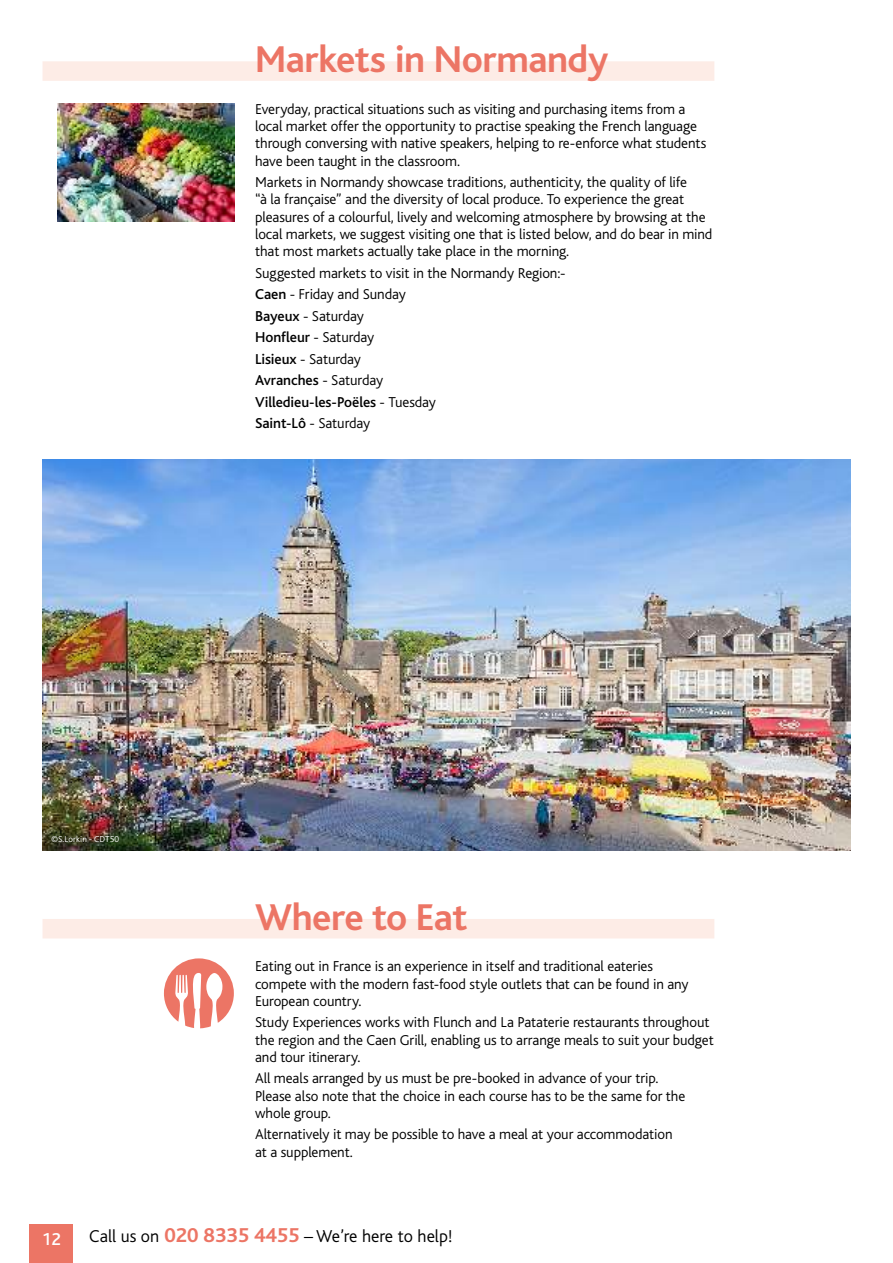
<style>
.page{position:relative;width:893px;height:1263px;background:#fff}
.page>*{position:absolute;margin:0;border:0;box-sizing:border-box;transform-origin:0 0}
.t1{font:700 39px "Bliss";letter-spacing:-.01em;color:#ec7565}
.t2{font:300 18px "Bliss";color:#000}
.t3{font:500 18px "Bliss";color:#fff}
.t4{font:300 15px/17.2px "Bliss";letter-spacing:-.005em;color:#000}
.t5{font:300 9px "Bliss";letter-spacing:.01em;color:#fff}
.s1{font-weight:500}
.s2{font-weight:700;font-size:21px;color:#ec7565}
</style>
<div class="page">
<div style="left:30px;top:1225px;width:43px;height:38px;background:#ec7565"></div>
<div style="left:43px;top:61px;width:671px;height:20px;background:#fdece6"></div>
<div style="left:43px;top:919px;width:671px;height:19px;background:#fdece6"></div>
<svg style="left:164px;top:958px;width:70px;height:70px"></svg>
<img style="left:43px;top:459px;width:807px;height:391px">
<img style="left:57px;top:103px;width:178px;height:119px">
<h1 class="t1" style="left:255px;top:44px;width:355px">Markets in Normandy</h1>
<p class="t4" style="left:255px;top:101px;width:453px">Everyday, practical situations such as visiting and purchasing items from a local market offer the opportunity to practise speaking the French language through conversing with native speakers, helping to re-enforce what students have been taught in the classroom.</p>
<p class="t4" style="left:255px;top:174px;width:459px">Markets in Normandy showcase traditions, authenticity, the quality of life<br>“à la française” and the diversity of local produce. To experience the great pleasures of a colourful, lively and welcoming atmosphere by browsing at the local markets, we suggest visiting one that is listed below, and do bear in mind that most markets actually take place in the morning.</p>
<p class="t4" style="left:255px;top:262px;width:312px;line-height:21.5px">Suggested markets to visit in the Normandy Region:-<br><span class="s1">Caen</span> - Friday and Sunday<br><span class="s1">Bayeux</span> - Saturday<br><span class="s1">Honfleur</span> - Saturday<br><span class="s1">Lisieux</span> - Saturday<br><span class="s1">Avranches</span> - Saturday<br><span class="s1">Villedieu-les-Poëles</span> - Tuesday<br><span class="s1">Saint-Lô</span> - Saturday</p>
<p class="t5" style="left:51px;top:834px;width:70px">©S.Lorkin - CDT50</p>
<h1 class="t1" style="left:255px;top:902px;width:214px">Where to Eat</h1>
<p class="t4" style="left:255px;top:958px;width:435px">Eating out in France is an experience in itself and traditional eateries compete with the modern fast-food style outlets that can be found in any<br>European country.</p>
<p class="t4" style="left:255px;top:1014px;width:460px">Study Experiences works with Flunch and La Pataterie restaurants throughout the region and the Caen Grill, enabling us to arrange meals to suit your budget and tour itinerary.</p>
<p class="t4" style="left:255px;top:1070px;width:432px">All meals arranged by us must be pre-booked in advance of your trip.<br>Please also note that the choice in each course has to be the same for the whole group.</p>
<p class="t4" style="left:255px;top:1126px;width:419px">Alternatively it may be possible to have a meal at your accommodation at a supplement.</p>
<p class="t3" style="left:42px;top:1232px;width:21px">12</p>
<p class="t2" style="left:89px;top:1226px;width:365px">Call us on <span class="s2">020 8335 4455</span> – We’re here to help!</p>
</div>
